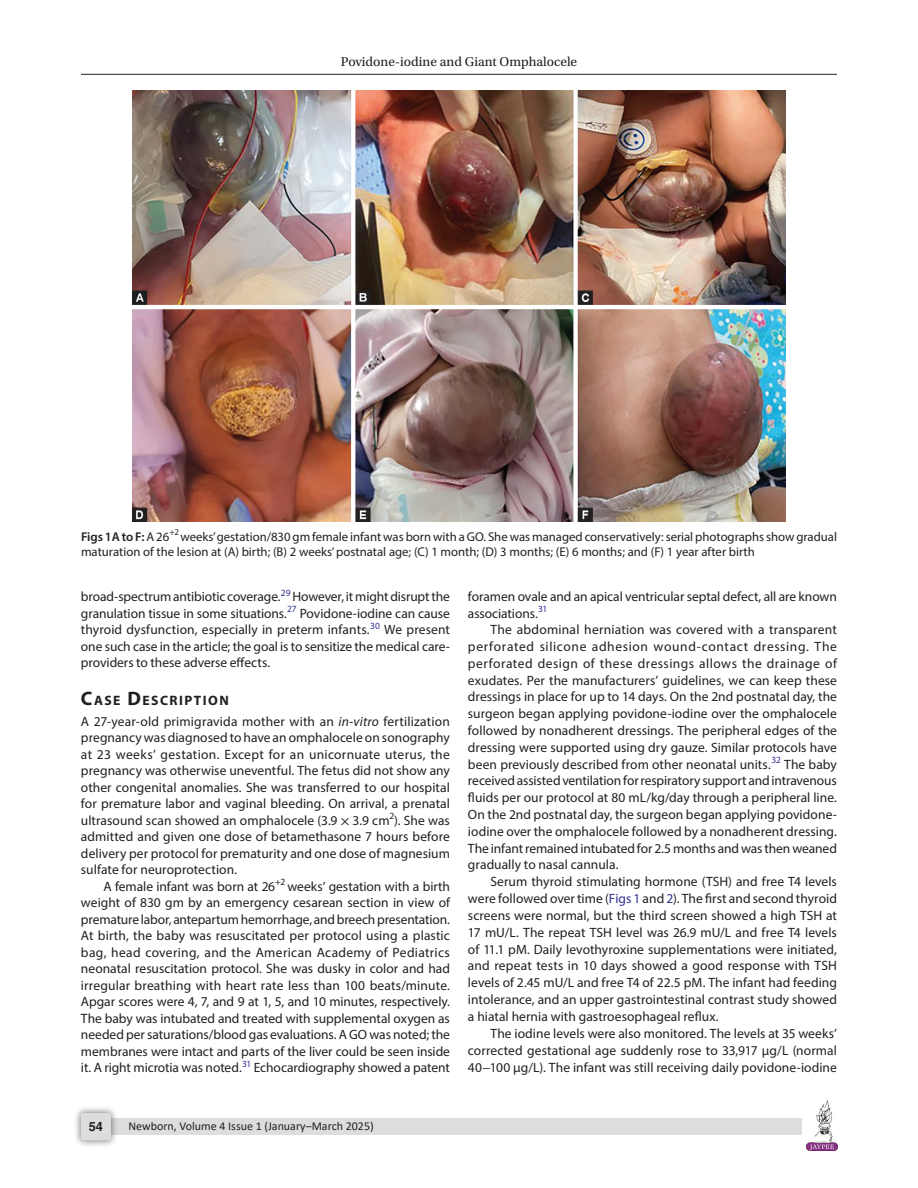
<style>
.page{position:relative;width:918px;height:1188px;background:#fff}
.page>*{position:absolute;margin:0;border:0;box-sizing:border-box;transform-origin:0 0}
.Head-1{font:700 13.65px "Myriad Pro";letter-spacing:.105em;color:#231f20}
.Para-Indent{font:13.5px/16.5px "Myriad Pro";letter-spacing:-.005em;color:#231f20;text-align:justify}
.Para-NoIndent{font:13.5px/16.5px "Myriad Pro";letter-spacing:.005em;color:#231f20;text-align:justify}
.t1{font:13.5px "Utopia Std";color:#231f20}
.FigCaption{font:12.75px/15.3px "Myriad Pro";color:#231f20}
.t2{font:700 12.75px "Helvetica LT Std";color:#231f20}
.t3{font:12px "Calibri";color:#231f20}
.s1{font-weight:600}
.s2{font-size:19.5px}
.s3{font-style:italic}
.s4{font-family:"STIX General"}
.s5{color:#2e3092}
</style>
<div class="page">
<hr style="left:81px;top:74px;width:756px;height:1px;background:#231f20">
<img style="left:807px;top:1101px;width:30px;height:50px">
<div style="left:96px;top:1119px;width:706px;height:16px;background:#dcdddf"></div>
<div style="left:73px;top:1106px;width:45px;height:41px;background:#231f20;opacity:.61"></div>
<div style="left:81px;top:1113px;width:30px;height:27px;background:#dcdddf;border-radius:2px"></div>
<img style="left:133px;top:90px;width:652px;height:432px">
<p class="t1" style="left:341px;top:55px;width:238px">Povidone-iodine and Giant Omphalocele</p>
<p class="FigCaption" style="left:81px;top:528px;width:758px"><span class="s1">Figs 1A to F:</span> A 26<sup>+2</sup> weeks’ gestation/830 gm female infant was born with a GO. She was managed conservatively: serial photographs show gradual maturation of the lesion at (A) birth; (B) 2 weeks’ postnatal age; (C) 1 month; (D) 3 months; (E) 6 months; and (F) 1 year after birth</p>
<p class="Para-Indent" style="left:81px;top:588px;width:371px">broad-spectrum antibiotic coverage.<sup>29</sup> However, it might disrupt the granulation tissue in some situations.<sup>27</sup> Povidone-iodine can cause thyroid dysfunction, especially in preterm infants.<sup>30</sup> We present one such case in the article; the goal is to sensitize the medical care&shy;providers to these adverse effects.</p>
<p class="Head-1" style="left:81px;top:691px;width:149px"><span class="s2">C</span>ASE <span class="s2">D</span>ESCRIPTION</p>
<p class="Para-NoIndent" style="left:81px;top:713px;width:371px">A 27-year-old primigravida mother with an <span class="s3">in-vitro</span> fertilization pregnancy was diagnosed to have an omphalocele on sonography at 23 weeks’ gestation. Except for an unicornuate uterus, the pregnancy was otherwise uneventful. The fetus did not show any other congenital anomalies. She was transferred to our hospital for premature labor and vaginal bleeding. On arrival, a prenatal ultrasound scan showed an omphalocele (3.9 <span class="s4">×</span> 3.9 cm<sup>2</sup>). She was admitted and given one dose of betamethasone 7 hours before delivery per protocol for prematurity and one dose of magnesium sulfate for neuroprotection.</p>
<p class="Para-Indent" style="left:81px;top:878px;width:371px;text-indent:22px">A female infant was born at 26<sup>+2</sup> weeks’ gestation with a birth weight of 830 gm by an emergency cesarean section in view of premature labor, antepartum hemorrhage, and breech presentation.<br>At birth, the baby was resuscitated per protocol using a plastic bag, head covering, and the American Academy of Pediatrics neonatal resuscitation protocol. She was dusky in color and had irregular breathing with heart rate less than 100 beats/minute.<br>Apgar scores were 4, 7, and 9 at 1, 5, and 10 minutes, respectively.<br>The baby was intubated and treated with supplemental oxygen as needed per saturations/blood gas evaluations. A GO was noted; the membranes were intact and parts of the liver could be seen inside it. A right microtia was noted.<sup>31</sup> Echocardiography showed a patent</p>
<p class="Para-Indent" style="left:468px;top:588px;width:371px">foramen ovale and an apical ventricular septal defect, all are known associations.<sup>31</sup></p>
<p class="Para-Indent" style="left:468px;top:621px;width:371px;text-indent:22px">The abdominal herniation was covered with a transparent perforated silicone adhesion wound-contact dressing. The perforated design of these dressings allows the drainage of exudates. Per the manufacturers’ guidelines, we can keep these dressings in place for up to 14 days. On the 2nd postnatal day, the surgeon began applying povidone-iodine over the omphalocele followed by nonadherent dressings. The peripheral edges of the dressing were supported using dry gauze. Similar protocols have been previously described from other neonatal units.<sup>32</sup> The baby received assisted ventilation for respiratory support and intravenous fluids per our protocol at 80 mL/kg/day through a peripheral line.<br>On the 2nd postnatal day, the surgeon began applying povidone&shy;iodine over the omphalocele followed by a nonadherent dressing.<br>The infant remained intubated for 2.5 months and was then weaned gradually to nasal cannula.</p>
<p class="Para-Indent" style="left:468px;top:873px;width:371px;line-height:17px;text-indent:22px">Serum thyroid stimulating hormone (TSH) and free T4 levels were followed over time (<span class="s5">Figs 1</span> and <span class="s5">2</span>). The first and second thyroid screens were normal, but the third screen showed a high TSH at 17 mU/L. The repeat TSH level was 26.9 mU/L and free T4 levels of 11.1 pM. Daily levothyroxine supplementations were initiated, and repeat tests in 10 days showed a good response with TSH levels of 2.45 mU/L and free T4 of 22.5 pM. The infant had feeding intolerance, and an upper gastrointestinal contrast study showed a hiatal hernia with gastroesophageal reflux.</p>
<p class="Para-Indent" style="left:468px;top:1025px;width:371px;text-indent:22px">The iodine levels were also monitored. The levels at 35 weeks’ corrected gestational age suddenly rose to 33,917 μg/L (normal 40−100 µg/L). The infant was still receiving daily povidone-iodine</p>
<p class="t2" style="left:89px;top:1119px;width:16px">54</p>
<p class="t3" style="left:128px;top:1117px;width:247px">Newborn, Volume 4 Issue 1 (January–March 2025)</p>
</div>
